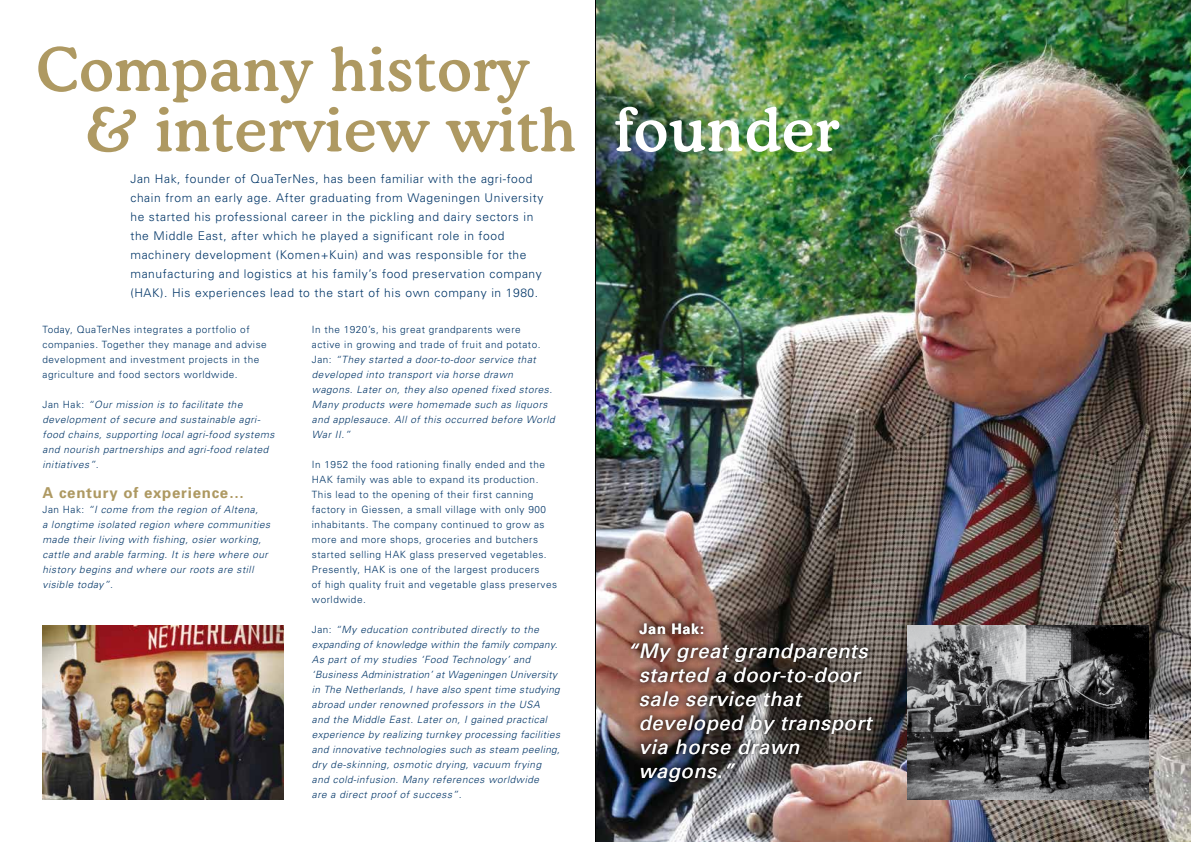
<style>
.page{position:relative;width:1191px;height:842px;background:#fff}
.page>*{position:absolute;margin:0;border:0;box-sizing:border-box;transform-origin:0 0}
.t1{font:500 60px/60.4px "Cooper BT";letter-spacing:.02em;color:#ae9962}
.t2{font:italic 20px/24px "Univers";letter-spacing:.03em;color:#fff}
.t3{font:700 15px "Univers";letter-spacing:.05em;color:#ae9962}
.t4{font:700 14.5px "Univers";letter-spacing:.05em;color:#fff}
.t5{font:300 12px/19px "Univers";letter-spacing:.05em;color:#003567}
.t6{font:italic 300 10px/15px "Univers";letter-spacing:.05em;color:#003567}
.t7{font:300 10px/15px "Univers";letter-spacing:.05em;color:#003567}
.s1{color:#fff}
.s2{font-style:normal}
</style>
<div class="page">
<img style="left:596px;top:0;width:595px;height:842px">
<div style="left:624px;top:615px;width:256px;height:174px;background:#000;opacity:.75"></div>
<img style="left:43px;top:626px;width:240px;height:173px">
<img style="left:907px;top:626px;width:241px;height:173px">
<hr style="left:595px;top:0;width:1px;height:842px;background:#000">
<h1 class="t1" style="left:85px;top:38px;width:755px;text-indent:-48px">Company history<br>&amp; interview with <span class="s1">founder</span></h1>
<p class="t5" style="left:130px;top:169px;width:414px">Jan Hak, founder of QuaTerNes, has been familiar with the agri-food chain from an early age. After graduating from Wageningen University he started his professional career in the pickling and dairy sectors in the Middle East, after which he played a significant role in food machinery development (Komen+Kuin) and was responsible for the manufacturing and logistics at his family’s food preservation company (HAK). His experiences lead to the start of his own company in 1980.</p>
<p class="t6" style="left:312px;top:322px;width:244px"><span class="s2">In the 1920’s, his great grandparents were<br>active in growing and trade of fruit and potato.<br>Jan:</span> “They started a door-to-door service that developed into transport via horse drawn wagons. Later on, they also opened fixed stores.<br>Many products were homemade such as liquors and applesauce. All of this occurred before World War II.”</p>
<p class="t7" style="left:312px;top:457px;width:247px">In 1952 the food rationing finally ended and the HAK family was able to expand its production.<br>This lead to the opening of their first canning factory in Giessen, a small village with only 900 inhabitants. The company continued to grow as more and more shops, groceries and butchers started selling HAK glass preserved vegetables.<br>Presently, HAK is one of the largest producers<br>of high quality fruit and vegetable glass preserves worldwide.</p>
<p class="t6" style="left:312px;top:622px;width:250px"><span class="s2">Jan:</span> “My education contributed directly to the expanding of knowledge within the family company.<br>As part of my studies ‘Food Technology’ and ‘Business Administration’ at Wageningen University in The Netherlands, I have also spent time studying abroad under renowned professors in the USA<br>and the Middle East. Later on, I gained practical experience by realizing turnkey processing facilities and innovative technologies such as steam peeling, dry de-skinning, osmotic drying, vacuum frying and cold-infusion. Many references worldwide<br>are a direct proof of success”.</p>
<h3 class="t4" style="left:639px;top:619px;width:66px">Jan Hak:</h3>
<p class="t7" style="left:43px;top:322px;width:226px">Today, QuaTerNes integrates a portfolio of companies. Together they manage and advise development and investment projects in the agriculture and food sectors worldwide.</p>
<p class="t6" style="left:43px;top:397px;width:233px"><span class="s2">Jan Hak:</span> “Our mission is to facilitate the development of secure and sustainable agri&shy;food chains, supporting local agri-food systems and nourish partnerships and agri-food related initiatives”.</p>
<h3 class="t3" style="left:43px;top:483px;width:203px">A century of experience…</h3>
<p class="t6" style="left:43px;top:502px;width:229px"><span class="s2">Jan Hak:</span> “I come from the region of Altena,<br>a longtime isolated region where communities made their living with fishing, osier working, cattle and arable farming. It is here where our history begins and where our roots are still visible today”.</p>
<h2 class="t2" style="left:639px;top:638px;width:234px;text-indent:-12px">“My great grandparents started a door-to-door sale service that developed by transport via horse drawn wagons.”</h2>
</div>
